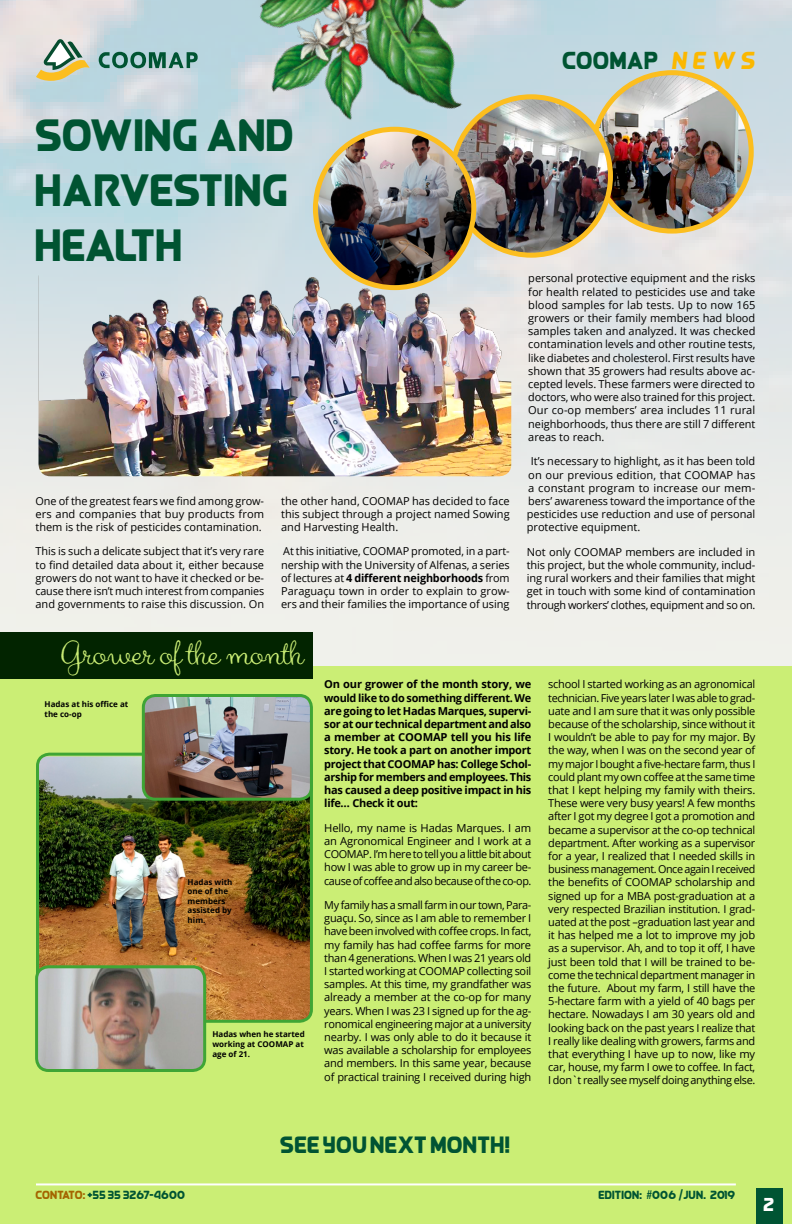
<style>
.page{position:relative;width:792px;height:1224px;background:#fff}
.page>*{position:absolute;margin:0;border:0;box-sizing:border-box;transform-origin:0 0}
.t1{font:46px/55.2px "Queenof Camelot";color:#005432}
.t2{font:33px "Aya Script";letter-spacing:-.025em;color:#cbee75}
.t3{font:25px "Queenof Camelot";color:#005432}
.t4{font:24px "Queenof Camelot";color:#005433}
.t5{font:19px "Queenof Camelot";color:#fff}
.t6{font:12px "Queenof Camelot";color:#005433}
.t7{font:11px/13.2px "Open Sans";letter-spacing:-.005em;color:#000;text-align:justify}
.t8{font:700 11px/13.2px "Open Sans";letter-spacing:-.025em;color:#000;text-align:justify}
.t9{font:700 8px/9.6px "Open Sans";color:#000}
.s1{font-style:italic;color:#fbb800}
.s2{font-weight:700}
.s3{color:#a46500}
</style>
<div class="page">
<img style="left:0;top:0;width:792px;height:612px">
<div style="left:0;top:612px;width:792px;height:612px;background:#f0f0eb"></div>
<div style="left:0;top:666px;width:792px;height:558px;background:#cbee75"></div>
<img style="left:232px;top:0;width:285px;height:156px">
<div style="left:756px;top:1188px;width:27px;height:36px;background:#005433"></div>
<hr style="left:36px;top:1183px;width:700px;height:2px;background:#fefefe">
<svg style="left:99px;top:52px;width:99px;height:16px;background:#5d9488"></svg>
<svg style="left:36px;top:39px;width:54px;height:42px;background:#c2c4a3"></svg>
<img style="left:39px;top:266px;width:472px;height:210px">
<img style="left:593px;top:73px;width:158px;height:158px;border-radius:79px">
<div style="left:590px;top:70px;width:164px;height:164px;border:5px solid #fcbe1f;border-radius:50%"></div>
<img style="left:452px;top:97px;width:158px;height:158px;border-radius:79px">
<div style="left:450px;top:94px;width:163px;height:164px;border:5px solid #fcbe1f;border-radius:50%"></div>
<img style="left:315px;top:129px;width:159px;height:159px;border-radius:79px">
<div style="left:313px;top:127px;width:163px;height:163px;border:5px solid #fcbe1f;border-radius:50%"></div>
<img style="left:38px;top:756px;width:271px;height:263px">
<div style="left:36px;top:753px;width:277px;height:270px;border:3px solid #3fa535;border-radius:12px"></div>
<img style="left:37px;top:967px;width:168px;height:102px">
<div style="left:35px;top:965px;width:171px;height:107px;border:3px solid #3fa535;border-radius:12px"></div>
<img style="left:143px;top:697px;width:168px;height:102px">
<div style="left:142px;top:694px;width:171px;height:107px;border:3px solid #3fa535;border-radius:12px"></div>
<div style="left:0;top:632px;width:313px;height:47px;background:#022400"></div>
<h3 class="t3" style="left:563px;top:44px;width:195px">COOMAP <span class="s1">N E W S</span></h3>
<h1 class="t1" style="left:36px;top:107px;width:261px">SOWING AND<br>HARVESTING<br>HEALTH</h1>
<p class="t7" style="left:36px;top:494px;width:230px">One of the greatest fears we find among grow&shy;ers and companies that buy products from them is the risk of pesticides contamination.</p>
<p class="t7" style="left:36px;top:545px;width:230px">This is such a delicate subject that it’s very rare to find detailed data about it, either because growers do not want to have it checked or be&shy;cause there isn’t much interest from companies and governments to raise this discussion. On</p>
<p class="t7" style="left:281px;top:494px;width:230px">the other hand, COOMAP has decided to face this subject through a project named Sowing and Harvesting Health.</p>
<p class="t7" style="left:281px;top:545px;width:230px">At this initiative, COOMAP promoted, in a part&shy;nership with the University of Alfenas, a series of lectures at <span class="s2">4 different neighborhoods</span> from Paraguaçu town in order to explain to grow&shy;ers and their families the importance of using</p>
<p class="t7" style="left:528px;top:272px;width:229px">personal protective equipment and the risks for health related to pesticides use and take blood samples for lab tests. Up to now 165 growers or their family members had blood samples taken and analyzed. It was checked contamination levels and other routine tests, like diabetes and cholesterol. First results have shown that 35 growers had results above ac&shy;cepted levels. These farmers were directed to doctors, who were also trained for this project.<br>Our co-op members’ area includes 11 rural neighborhoods, thus there are still 7 different areas to reach.</p>
<p class="t7" style="left:527px;top:454px;width:230px;text-indent:4px">It’s necessary to highlight, as it has been told on our previous edition, that COOMAP has a constant program to increase our mem&shy;bers’ awareness toward the importance of the pesticides use reduction and use of personal protective equipment.</p>
<p class="t7" style="left:527px;top:545px;width:230px">Not only COOMAP members are included in this project, but the whole community, includ&shy;ing rural workers and their families that might get in touch with some kind of contamination through workers’ clothes, equipment and so on.</p>
<h2 class="t2" style="left:60px;top:633px;width:246px">Grower of the month</h2>
<p class="t9" style="left:45px;top:699px;width:85px">Hadas at his office at the co-op</p>
<p class="t9" style="left:188px;top:877px;width:46px">Hadas with one of the members assisted by him.</p>
<p class="t9" style="left:212px;top:1030px;width:94px;text-align:justify">Hadas when he started working at COOMAP at age of 21.</p>
<p class="t8" style="left:324px;top:678px;width:209px">On our grower of the month story, we would like to do something different. We are going to let Hadas Marques, supervi&shy;sor at our technical department and also a member at COOMAP tell you his life story. He took a part on another import project that COOMAP has: College Schol&shy;arship for members and employees. This has caused a deep positive impact in his life… Check it out:</p>
<p class="t7" style="left:324px;top:821px;width:209px">Hello, my name is Hadas Marques. I am an Agronomical Engineer and I work at a COOMAP. I’m here to tell you a little bit about how I was able to grow up in my career be&shy;cause of coffee and also because of the co-op.</p>
<p class="t7" style="left:324px;top:898px;width:209px">My family has a small farm in our town, Para&shy;guaçu. So, since as I am able to remember I have been involved with coffee crops. In fact, my family has had coffee farms for more than 4 generations. When I was 21 years old I started working at COOMAP collecting soil samples. At this time, my grandfather was already a member at the co-op for many years. When I was 23 I signed up for the ag&shy;ronomical engineering major at a university nearby. I was only able to do it because it was available a scholarship for employees and members. In this same year, because of practical training I received during high</p>
<p class="t7" style="left:548px;top:678px;width:209px">school I started working as an agronomical technician. Five years later I was able to grad&shy;uate and I am sure that it was only possible because of the scholarship, since without it I wouldn’t be able to pay for my major. By the way, when I was on the second year of my major I bought a five-hectare farm, thus I could plant my own coffee at the same time that I kept helping my family with theirs.<br>These were very busy years! A few months after I got my degree I got a promotion and became a supervisor at the co-op technical department. After working as a supervisor for a year, I realized that I needed skills in business management. Once again I received the benefits of COOMAP scholarship and signed up for a MBA post-graduation at a very respected Brazilian institution. I grad&shy;uated at the post –graduation last year and it has helped me a lot to improve my job as a supervisor. Ah, and to top it off, I have just been told that I will be trained to be&shy;come the technical department manager in the future. About my farm, I still have the 5-hectare farm with a yield of 40 bags per hectare. Nowadays I am 30 years old and looking back on the past years I realize that I really like dealing with growers, farms and that everything I have up to now, like my car, house, my farm I owe to coffee. In fact, I don`t really see myself doing anything else.</p>
<h3 class="t4" style="left:280px;top:1129px;width:232px">SEE YOU NEXT MONTH!</h3>
<p class="t6" style="left:36px;top:1187px;width:151px"><span class="s3">CONTATO:</span> +55 35 3267-4600</p>
<p class="t6" style="left:599px;top:1187px;width:139px">EDITION: #006 /JUN. 2019</p>
<h3 class="t5" style="left:764px;top:1192px;width:13px">2</h3>
</div>
